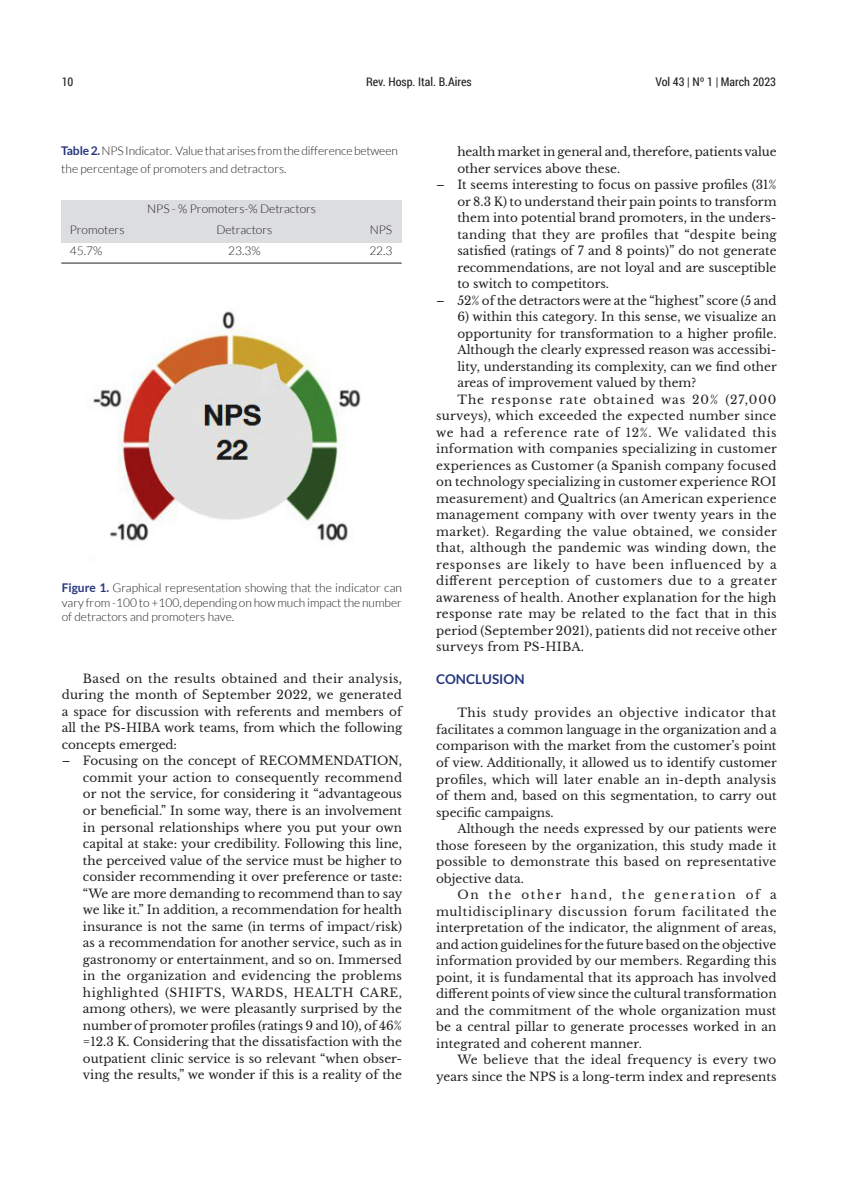
<style>
.page{position:relative;width:851px;height:1191px;background:#fff}
.page>*{position:absolute;margin:0;border:0;box-sizing:border-box;transform-origin:0 0}
.subtit{font:700 13.5px "Lato";color:#27377e}
.texto1{font:12px/16.5px "Libre Baskerville";color:#231f20;text-align:justify}
.punteo{font:12px/16.5px "Libre Baskerville";color:#231f20;text-align:justify}
.tabla{font:300 12px/18px "Lato";color:#231f20}
.epigrafe{font:300 12px/14.4px "Lato";color:#231f20;text-align:justify}
.t1{font:12px "Roboto Condensed";color:#231f20}
.s1{font-weight:700;color:#27377e}
</style>
<div class="page">
<div style="left:61px;top:200px;width:340px;height:43px;background:#dcdddf"></div>
<hr style="left:61px;top:263px;width:340px;height:1px;background:#231f20">
<img style="left:93px;top:311px;width:268px;height:230px">
<p class="t1" style="left:62px;top:74px;width:13px">10</p>
<p class="t1" style="left:366px;top:74px;width:107px">Rev. Hosp. Ital. B.Aires</p>
<p class="t1" style="left:655px;top:74px;width:122px">Vol 43 | Nº 1 | March 2023</p>
<p class="tabla" style="left:61px;top:142px;width:338px"><span class="s1">Table 2.</span> NPS Indicator. Value that arises from the difference between the percentage of promoters and detractors.</p>
<p class="tabla" style="left:147px;top:199px;width:170px">NPS - % Promoters-% Detractors</p>
<p class="tabla" style="left:70px;top:221px;width:56px">Promoters</p>
<p class="tabla" style="left:216px;top:221px;width:57px">Detractors</p>
<p class="tabla" style="left:369px;top:221px;width:24px">NPS</p>
<p class="tabla" style="left:70px;top:242px;width:34px">45.7%</p>
<p class="tabla" style="left:228px;top:242px;width:34px">23.3%</p>
<p class="tabla" style="left:369px;top:242px;width:25px">22.3</p>
<p class="epigrafe" style="left:62px;top:581px;width:342px"><span class="s1">Figure 1.</span> Graphical representation showing that the indicator can vary from -100 to +100, depending on how much impact the number of detractors and promoters have.</p>
<p class="texto1" style="left:62px;top:670px;width:342px;text-indent:21px">Based on the results obtained and their analysis, during the month of September 2022, we generated a space for discussion with referents and members of all the PS-HIBA work teams, from which the following concepts emerged:</p>
<p class="punteo" style="left:83px;top:753px;width:321px;text-indent:-21px">– Focusing on the concept of RECOMMENDATION, commit your action to consequently recommend or not the service, for considering it “advantageous or beneficial.” In some way, there is an involvement in personal relationships where you put your own capital at stake: your credibility. Following this line, the perceived value of the service must be higher to consider recommending it over preference or taste: “We are more demanding to recommend than to say we like it.” In addition, a recommendation for health insurance is not the same (in terms of impact/risk) as a recommendation for another service, such as in gastronomy or entertainment, and so on. Immersed in the organization and evidencing the problems highlighted (SHIFTS, WARDS, HEALTH CARE, among others), we were pleasantly surprised by the number of promoter profiles (ratings 9 and 10), of 46% =12.3 K. Considering that the dissatisfaction with the outpatient clinic service is so relevant “when obser&shy;ving the results,” we wonder if this is a reality of the</p>
<p class="punteo" style="left:457px;top:144px;width:321px">health market in general and, therefore, patients value other services above these.</p>
<p class="punteo" style="left:457px;top:177px;width:321px;text-indent:-21px">– It seems interesting to focus on passive profiles (31% or 8.3 K) to understand their pain points to transform them into potential brand promoters, in the unders&shy;tanding that they are profiles that “despite being satisfied (ratings of 7 and 8 points)” do not generate recommendations, are not loyal and are susceptible to switch to competitors.</p>
<p class="punteo" style="left:436px;top:292px;width:342px">– 52% of the detractors were at the “highest” score (5 and</p>
<p class="punteo" style="left:457px;top:309px;width:321px">6) within this category. In this sense, we visualize an opportunity for transformation to a higher profile.<br>Although the clearly expressed reason was accessibi&shy;lity, understanding its complexity, can we find other areas of improvement valued by them?</p>
<p class="texto1" style="left:436px;top:391px;width:342px;text-indent:21px">The response rate obtained was 20% (27,000 surveys), which exceeded the expected number since we had a reference rate of 12%. We validated this information with companies specializing in customer experiences as Customer (a Spanish company focused on technology specializing in customer experience ROI measurement) and Qualtrics (an American experience management company with over twenty years in the market). Regarding the value obtained, we consider that, although the pandemic was winding down, the responses are likely to have been influenced by a different perception of customers due to a greater awareness of health. Another explanation for the high response rate may be related to the fact that in this period (September 2021), patients did not receive other surveys from PS-HIBA.</p>
<p class="subtit" style="left:436px;top:672px;width:90px">CONCLUSION</p>
<p class="texto1" style="left:436px;top:705px;width:342px;text-indent:21px">This study provides an objective indicator that facilitates a common language in the organization and a comparison with the market from the customer’s point of view. Additionally, it allowed us to identify customer profiles, which will later enable an in-depth analysis of them and, based on this segmentation, to carry out specific campaigns.</p>
<p class="texto1" style="left:436px;top:820px;width:342px;text-indent:21px">Although the needs expressed by our patients were those foreseen by the organization, this study made it possible to demonstrate this based on representative objective data.</p>
<p class="texto1" style="left:436px;top:886px;width:342px;text-indent:21px">On the other hand, the generation of a multidisciplinary discussion forum facilitated the interpretation of the indicator, the alignment of areas, and action guidelines for the future based on the objective information provided by our members. Regarding this point, it is fundamental that its approach has involved different points of view since the cultural transformation and the commitment of the whole organization must be a central pillar to generate processes worked in an integrated and coherent manner.</p>
<p class="texto1" style="left:436px;top:1051px;width:342px;text-align:right">We believe that the ideal frequency is every two years since the NPS is a long-term index and represents</p>
</div>
